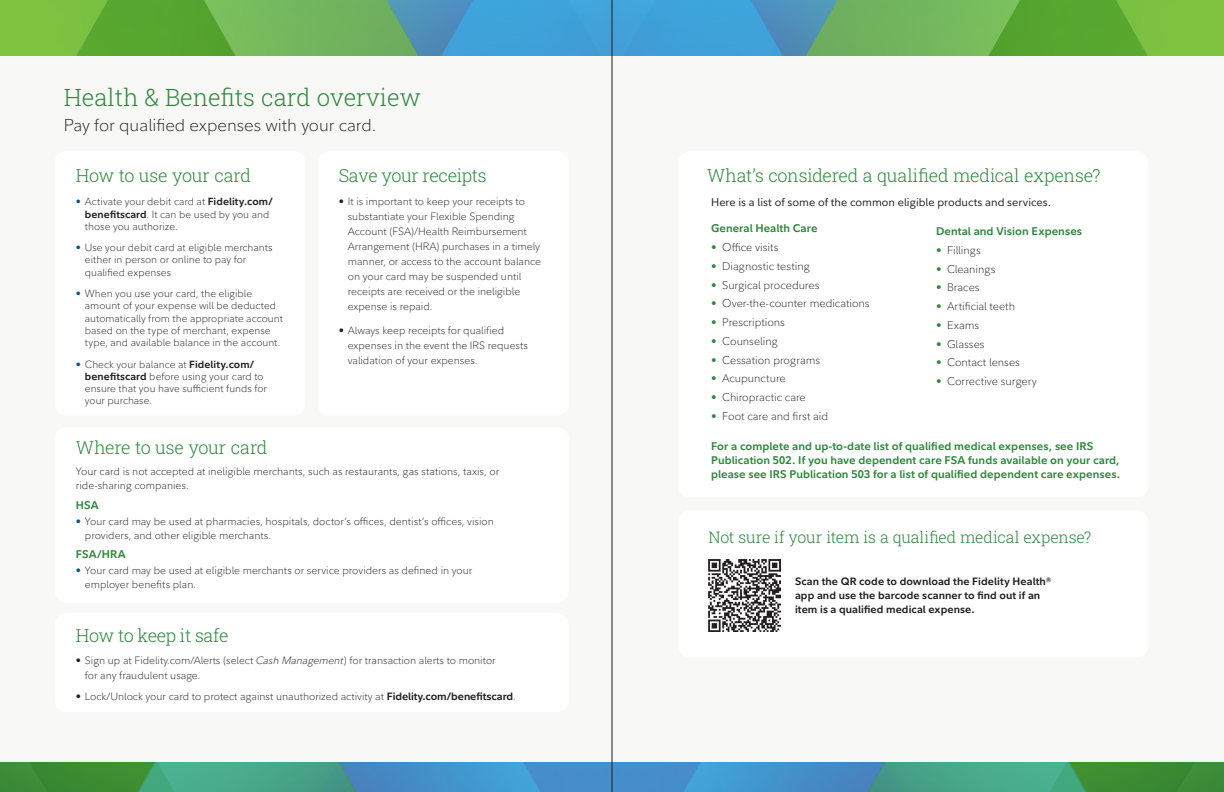
<style>
.page{position:relative;width:1224px;height:792px;background:#fff}
.page>*{position:absolute;margin:0;border:0;box-sizing:border-box;transform-origin:0 0}
.t1{font:24px "Roboto Slab";color:#31873f}
.t2{font:18px "Roboto Slab";letter-spacing:-.02em;color:#31873f}
.t3{font:300 17px "Fidelity Sans";color:#231f20}
.t4{font:16px "Roboto Slab";letter-spacing:-.005em;color:#31873f}
.t5{font:300 11px "Fidelity Sans";color:#231f20}
.t6{font:700 11px/14px "Fidelity Sans";letter-spacing:.005em;color:#31873f}
.t7{font:11px "Fidelity Sans";color:#231f20}
.t8{font:300 10.5px/15px "Fidelity Sans";color:#231f20}
.t9{font:700 10.5px/14px "Fidelity Sans";letter-spacing:.005em;color:#231f20}
.t10{font:300 10.2px/12.3px "Fidelity Sans";color:#231f20}
.s1{color:#005979}
.s2{font-weight:700}
.s3{font-style:italic}
.s4{color:#31873f}
</style>
<div class="page">
<svg style="left:0;top:0;width:1224px;height:56px;background:#5eab77"></svg>
<svg style="left:0;top:762px;width:1224px;height:30px;background:#439690"></svg>
<div style="left:0;top:56px;width:1224px;height:706px;background:#f8f8f7"></div>
<div style="left:678px;top:510px;width:470px;height:148px;background:#fff;border-radius:12px"></div>
<div style="left:678px;top:151px;width:470px;height:346px;background:#fff;border-radius:12px"></div>
<div style="left:54px;top:151px;width:252px;height:265px;background:#fff;border-radius:12px"></div>
<div style="left:54px;top:427px;width:515px;height:176px;background:#fff;border-radius:12px"></div>
<div style="left:54px;top:613px;width:515px;height:99px;background:#fff;border-radius:12px"></div>
<div style="left:318px;top:151px;width:251px;height:265px;background:#fff;border-radius:12px"></div>
<img style="left:709px;top:559px;width:72px;height:72px">
<hr style="left:612px;top:0;width:1px;height:792px;background:#231f20">
<p class="t1" style="left:64px;top:81px;width:358px">Health &amp; Benefits card overview</p>
<p class="t3" style="left:64px;top:114px;width:314px">Pay for qualified expenses with your card.</p>
<p class="t2" style="left:76px;top:163px;width:177px">How to use your card</p>
<p class="t10" style="left:85px;top:196px;width:189px;text-indent:-9px"><span class="s1">•</span> Activate your debit card at <span class="s2">Fidelity.com/ benefitscard</span>. It can be used by you and those you authorize.</p>
<p class="t10" style="left:85px;top:241px;width:189px;text-indent:-9px"><span class="s1">•</span> Use your debit card at eligible merchants either in person or online to pay for qualified expenses</p>
<p class="t10" style="left:85px;top:287px;width:200px;text-indent:-9px"><span class="s1">•</span> When you use your card, the eligible amount of your expense will be deducted automatically from the appropriate account based on the type of merchant, expense type, and available balance in the account.</p>
<p class="t10" style="left:85px;top:358px;width:184px;text-indent:-9px"><span class="s1">•</span> Check your balance at <span class="s2">Fidelity.com/ benefitscard</span> before using your card to ensure that you have sufficient funds for your purchase.</p>
<p class="t2" style="left:76px;top:436px;width:193px">Where to use your card</p>
<p class="t2" style="left:339px;top:163px;width:150px">Save your receipts</p>
<p class="t8" style="left:348px;top:194px;width:195px;text-indent:-9px">• It is important to keep your receipts to substantiate your Flexible Spending Account (FSA)/Health Reimbursement Arrangement (HRA) purchases in a timely manner, or access to the account balance on your card may be suspended until receipts are received or the ineligible expense is repaid.</p>
<p class="t8" style="left:348px;top:323px;width:182px;text-indent:-9px">• Always keep receipts for qualified expenses in the event the IRS requests validation of your expenses.</p>
<p class="t8" style="left:76px;top:465px;width:425px;line-height:14px">Your card is not accepted at ineligible merchants, such as restaurants, gas stations, taxis, or ride-sharing companies.</p>
<p class="t6" style="left:76px;top:498px;width:24px">HSA</p>
<p class="t8" style="left:85px;top:514px;width:410px;line-height:14px;text-indent:-9px"><span class="s1">•</span> Your card may be used at pharmacies, hospitals, doctor’s offices, dentist’s offices, vision providers, and other eligible merchants.</p>
<p class="t6" style="left:76px;top:547px;width:51px">FSA/HRA</p>
<p class="t8" style="left:85px;top:563px;width:389px;line-height:14px;text-indent:-9px"><span class="s1">•</span> Your card may be used at eligible merchants or service providers as defined in your employer benefits plan.</p>
<p class="t2" style="left:76px;top:623px;width:154px">How to keep it safe</p>
<p class="t8" style="left:85px;top:652px;width:412px;text-indent:-9px">• Sign up at Fidelity.com/Alerts (select <span class="s3">Cash Management</span>) for transaction alerts to monitor for any fraudulent usage.</p>
<p class="t8" style="left:76px;top:689px;width:442px">• Lock/Unlock your card to protect against unauthorized activity at <span class="s2">Fidelity.com/benefitscard</span>.</p>
<p class="t2" style="left:707px;top:163px;width:395px">What’s considered a qualified medical expense?</p>
<p class="t7" style="left:711px;top:195px;width:341px">Here is a list of some of the common eligible products and services.</p>
<p class="t6" style="left:711px;top:221px;width:108px">General Health Care</p>
<p class="t5" style="left:711px;top:240px;width:69px"><span class="s4">•</span> Office visits</p>
<p class="t5" style="left:711px;top:259px;width:100px"><span class="s4">•</span> Diagnostic testing</p>
<p class="t5" style="left:711px;top:278px;width:110px"><span class="s4">•</span> Surgical procedures</p>
<p class="t5" style="left:711px;top:296px;width:160px"><span class="s4">•</span> Over-the-counter medications</p>
<p class="t5" style="left:711px;top:315px;width:75px"><span class="s4">•</span> Prescriptions</p>
<p class="t5" style="left:711px;top:334px;width:68px"><span class="s4">•</span> Counseling</p>
<p class="t5" style="left:711px;top:353px;width:111px"><span class="s4">•</span> Cessation programs</p>
<p class="t5" style="left:711px;top:371px;width:76px"><span class="s4">•</span> Acupuncture</p>
<p class="t5" style="left:711px;top:390px;width:96px"><span class="s4">•</span> Chiropractic care</p>
<p class="t5" style="left:711px;top:409px;width:119px"><span class="s4">•</span> Foot care and first aid</p>
<p class="t6" style="left:711px;top:439px;width:411px">For a complete and up-to-date list of qualified medical expenses, see IRS<br>Publication 502. If you have dependent care FSA funds available on your card, please see IRS Publication 503 for a list of qualified dependent care expenses.</p>
<p class="t6" style="left:936px;top:224px;width:148px">Dental and Vision Expenses</p>
<p class="t5" style="left:936px;top:243px;width:46px"><span class="s4">•</span> Fillings</p>
<p class="t5" style="left:936px;top:262px;width:61px"><span class="s4">•</span> Cleanings</p>
<p class="t5" style="left:936px;top:280px;width:45px"><span class="s4">•</span> Braces</p>
<p class="t5" style="left:936px;top:299px;width:81px"><span class="s4">•</span> Artificial teeth</p>
<p class="t5" style="left:936px;top:318px;width:45px"><span class="s4">•</span> Exams</p>
<p class="t5" style="left:936px;top:337px;width:50px"><span class="s4">•</span> Glasses</p>
<p class="t5" style="left:936px;top:355px;width:85px"><span class="s4">•</span> Contact lenses</p>
<p class="t5" style="left:936px;top:374px;width:102px"><span class="s4">•</span> Corrective surgery</p>
<p class="t4" style="left:709px;top:526px;width:384px">Not sure if your item is a qualified medical expense?</p>
<p class="t9" style="left:795px;top:574px;width:258px">Scan the QR code to download the Fidelity Health® app and use the barcode scanner to find out if an item is a qualified medical expense.</p>
</div>
